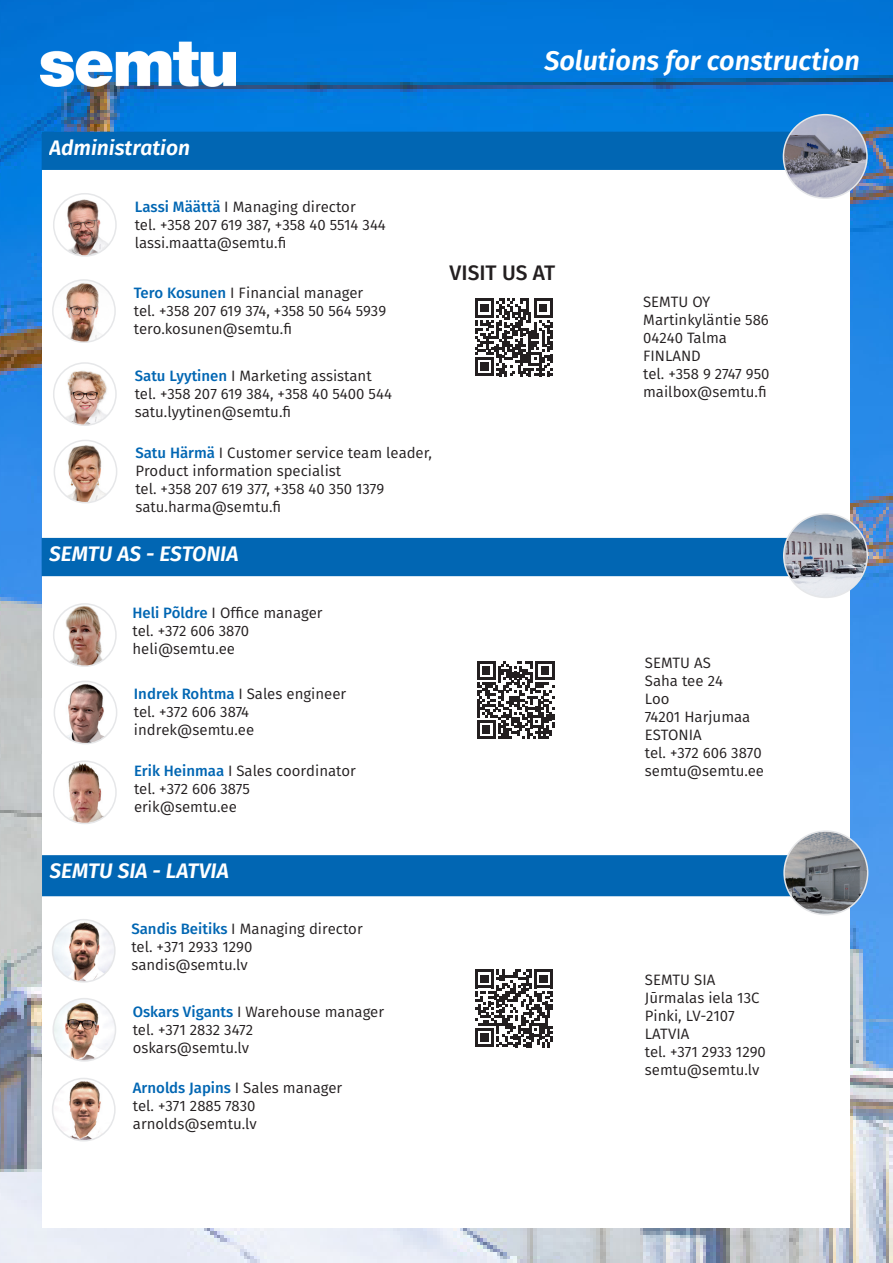
<style>
.page{position:relative;width:893px;height:1263px;background:#fff}
.page>*{position:absolute;margin:0;border:0;box-sizing:border-box;transform-origin:0 0}
.Kappaletyyli_3{font:italic 600 27px "Fira Sans";color:#fff}
.Kappaletyyli_3-2{font:italic 600 21px "Fira Sans";color:#fff}
.t1{font:500 21px "Fira Sans";color:#231f20}
.t2{font:15px "Fira Sans";color:#231f20}
.t3{font:500 15px "Fira Sans";color:#0166b3}
.s1{font-weight:500;color:#0166b3}
.s2{font-weight:400;color:#231f20}
</style>
<div class="page">
<img style="left:0;top:0;width:893px;height:1263px">
<div style="left:43px;top:133px;width:807px;height:1095px;background:#fff"></div>
<img style="left:41px;top:41px;width:194px;height:45px">
<div style="left:45px;top:135px;width:763px;height:31px;background:#0166b3"></div>
<div style="left:42px;top:132px;width:770px;height:38px;border:8px solid #0166b3"></div>
<img style="left:55px;top:195px;width:57px;height:59px">
<div style="left:53px;top:193px;width:64px;height:64px;border:2px solid #e6e7e9;border-radius:50%"></div>
<div style="left:45px;top:542px;width:782px;height:30px;background:#0166b3"></div>
<div style="left:42px;top:538px;width:789px;height:38px;border:8px solid #0166b3"></div>
<img style="left:54px;top:604px;width:62px;height:62px;border-radius:31px">
<div style="left:53px;top:603px;width:64px;height:64px;border:2px solid #e6e7e9;border-radius:50%"></div>
<img style="left:783px;top:115px;width:84px;height:83px;border-radius:42px">
<div style="left:783px;top:114px;width:85px;height:85px;border:2px solid #e6e7e9;border-radius:50%"></div>
<img style="left:784px;top:514px;width:83px;height:83px;border-radius:42px">
<div style="left:783px;top:513px;width:85px;height:85px;border:2px solid #e6e7e9;border-radius:50%"></div>
<img style="left:54px;top:681px;width:63px;height:63px;border-radius:31px">
<div style="left:54px;top:681px;width:63px;height:63px;border:2px solid #e6e7e9;border-radius:50%"></div>
<img style="left:62px;top:763px;width:46px;height:60px">
<div style="left:53px;top:760px;width:64px;height:64px;border:2px solid #e6e7e9;border-radius:50%"></div>
<img style="left:55px;top:282px;width:58px;height:58px">
<div style="left:52px;top:279px;width:64px;height:64px;border:2px solid #e6e7e9;border-radius:50%"></div>
<img style="left:57px;top:365px;width:57px;height:59px">
<div style="left:53px;top:362px;width:64px;height:64px;border:2px solid #e6e7e9;border-radius:50%"></div>
<div style="left:46px;top:859px;width:754px;height:33px;background:#0166b3"></div>
<div style="left:42px;top:855px;width:762px;height:41px;border:8px solid #0166b3"></div>
<img style="left:53px;top:920px;width:62px;height:62px;border-radius:31px">
<div style="left:52px;top:919px;width:64px;height:64px;border:2px solid #e6e7e9;border-radius:50%"></div>
<img style="left:784px;top:831px;width:84px;height:84px;border-radius:42px">
<div style="left:783px;top:830px;width:85px;height:85px;border:2px solid #e6e7e9;border-radius:50%"></div>
<img style="left:53px;top:998px;width:63px;height:63px;border-radius:31px">
<div style="left:52px;top:998px;width:64px;height:64px;border:2px solid #e6e7e9;border-radius:50%"></div>
<img style="left:53px;top:1078px;width:62px;height:63px;border-radius:31px">
<div style="left:52px;top:1078px;width:64px;height:63px;border:2px solid #e6e7e9;border-radius:50%"></div>
<svg style="left:475px;top:299px;width:78px;height:77px"></svg>
<svg style="left:477px;top:661px;width:77px;height:78px"></svg>
<svg style="left:475px;top:969px;width:78px;height:78px"></svg>
<img style="left:57px;top:441px;width:57px;height:62px">
<div style="left:54px;top:440px;width:63px;height:63px;border:2px solid #e6e7e9;border-radius:50%"></div>
<p class="Kappaletyyli_3" style="left:544px;top:42px;width:317px">Solutions for construction</p>
<p class="Kappaletyyli_3-2" style="left:49px;top:133px;width:142px">Administration</p>
<p class="t2" style="left:135px;top:196px;width:223px"><span class="s1">Lassi Määttä</span> I Managing director</p>
<p class="t2" style="left:135px;top:214px;width:253px">tel. +358 207 619 387, +358 40 5514 344</p>
<p class="t2" style="left:135px;top:232px;width:153px">lassi.maatta@semtu.fi</p>
<p class="t2" style="left:134px;top:282px;width:231px"><span class="s1">Tero Kosunen</span> I Financial manager</p>
<p class="t2" style="left:134px;top:300px;width:254px">tel. +358 207 619 374, +358 50 564 5939</p>
<p class="t2" style="left:134px;top:318px;width:160px">tero.kosunen@semtu.fi</p>
<p class="t2" style="left:135px;top:365px;width:238px"><span class="s1">Satu Lyytinen</span> I Marketing assistant</p>
<p class="t2" style="left:135px;top:383px;width:259px">tel. +358 207 619 384, +358 40 5400 544</p>
<p class="t2" style="left:135px;top:401px;width:158px">satu.lyytinen@semtu.fi</p>
<p class="t2" style="left:135px;top:442px;width:298px"><span class="s1">Satu Härmä</span> I Customer service team leader,</p>
<p class="t2" style="left:135px;top:460px;width:207px">Product information specialist</p>
<p class="t2" style="left:135px;top:478px;width:250px">tel. +358 207 619 377, +358 40 350 1379</p>
<p class="t2" style="left:135px;top:496px;width:147px">satu.harma@semtu.fi</p>
<p class="Kappaletyyli_3-2" style="left:49px;top:539px;width:191px">SEMTU AS - ESTONIA</p>
<p class="t2" style="left:132px;top:602px;width:192px"><span class="s1">Heli Põldre</span> I Office manager</p>
<p class="t2" style="left:132px;top:620px;width:118px">tel. +372 606 3870</p>
<p class="t2" style="left:132px;top:638px;width:104px">heli@semtu.ee</p>
<p class="t2" style="left:134px;top:683px;width:214px"><span class="s1">Indrek Rohtma</span> I Sales engineer</p>
<p class="t2" style="left:134px;top:701px;width:117px">tel. +372 606 3874</p>
<p class="t2" style="left:134px;top:719px;width:122px">indrek@semtu.ee</p>
<p class="t2" style="left:134px;top:760px;width:223px"><span class="s1">Erik Heinmaa</span> I Sales coordinator</p>
<p class="t2" style="left:134px;top:778px;width:117px">tel. +372 606 3875</p>
<p class="t2" style="left:134px;top:796px;width:104px">erik@semtu.ee</p>
<p class="t1" style="left:450px;top:258px;width:107px">VISIT US AT</p>
<p class="Kappaletyyli_3-2" style="left:50px;top:856px;width:181px">SEMTU SIA - LATVIA</p>
<p class="t2" style="left:131px;top:918px;width:233px"><span class="s1">Sandis Beitiks</span> I Managing director</p>
<p class="t2" style="left:131px;top:936px;width:123px">tel. +371 2933 1290</p>
<p class="t2" style="left:131px;top:954px;width:118px">sandis@semtu.lv</p>
<p class="t2" style="left:133px;top:1001px;width:253px"><span class="s1">Oskars Vigants</span> I Warehouse manager</p>
<p class="t2" style="left:133px;top:1019px;width:122px">tel. +371 2832 3472</p>
<p class="t2" style="left:133px;top:1037px;width:118px">oskars@semtu.lv</p>
<p class="t3" style="left:133px;top:1077px;width:211px">Arnolds Japins <span class="s2">I Sales manager</span></p>
<p class="t2" style="left:133px;top:1095px;width:124px">tel. +371 2885 7830</p>
<p class="t2" style="left:133px;top:1113px;width:126px">arnolds@semtu.lv</p>
<p class="t2" style="left:643px;top:291px;width:69px">SEMTU OY</p>
<p class="t2" style="left:643px;top:309px;width:127px">Martinkyläntie 586</p>
<p class="t2" style="left:643px;top:327px;width:85px">04240 Talma</p>
<p class="t2" style="left:643px;top:345px;width:59px">FINLAND</p>
<p class="t2" style="left:643px;top:363px;width:128px">tel. +358 9 2747 950</p>
<p class="t2" style="left:643px;top:381px;width:125px">mailbox@semtu.fi</p>
<p class="t2" style="left:645px;top:652px;width:68px">SEMTU AS</p>
<p class="t2" style="left:645px;top:670px;width:80px">Saha tee 24</p>
<p class="t2" style="left:645px;top:688px;width:26px">Loo</p>
<p class="t2" style="left:645px;top:706px;width:107px">74201 Harjumaa</p>
<p class="t2" style="left:645px;top:724px;width:58px">ESTONIA</p>
<p class="t2" style="left:645px;top:742px;width:118px">tel. +372 606 3870</p>
<p class="t2" style="left:645px;top:760px;width:121px">semtu@semtu.ee</p>
<p class="t2" style="left:645px;top:969px;width:72px">SEMTU SIA</p>
<p class="t2" style="left:645px;top:987px;width:116px">Jūrmalas iela 13C</p>
<p class="t2" style="left:645px;top:1005px;width:92px">Pinki, LV-2107</p>
<p class="t2" style="left:645px;top:1023px;width:46px">LATVIA</p>
<p class="t2" style="left:645px;top:1041px;width:123px">tel. +371 2933 1290</p>
<p class="t2" style="left:645px;top:1059px;width:116px">semtu@semtu.lv</p>
</div>
